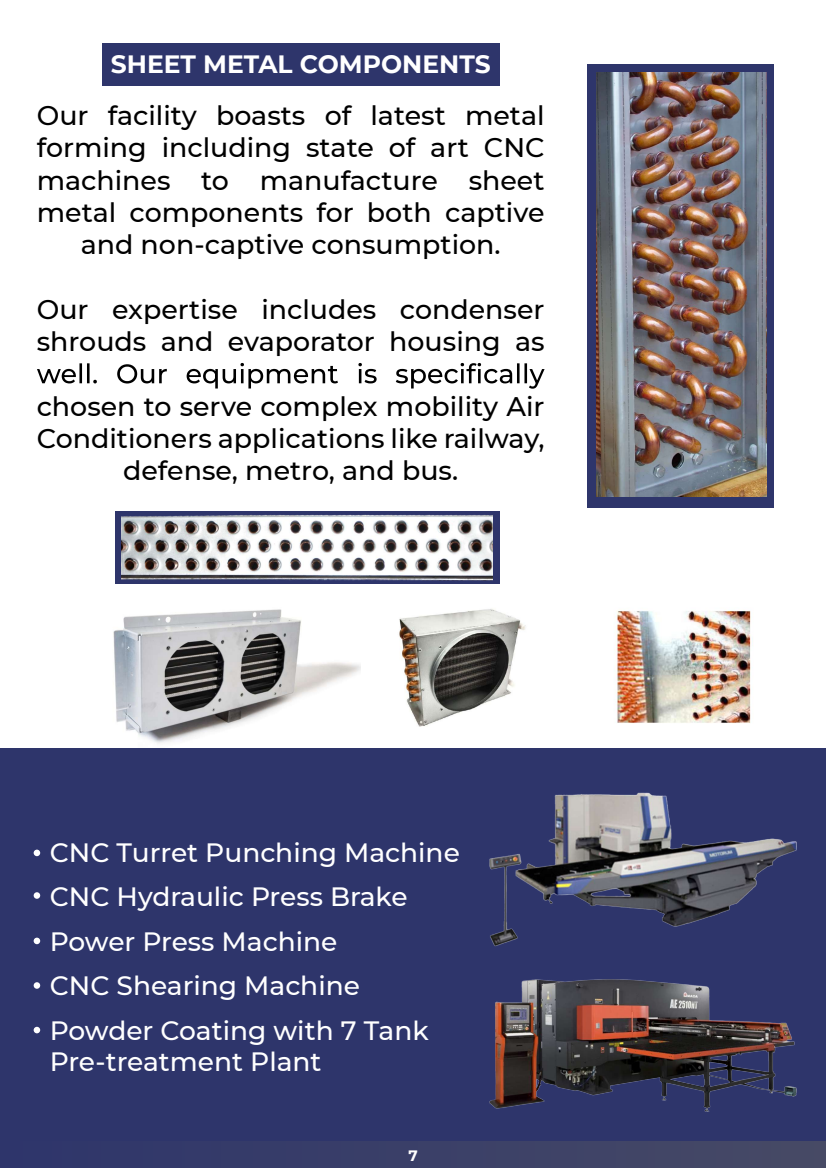
<style>
.page{position:relative;width:826px;height:1168px;background:#fff}
.page>*{position:absolute;margin:0;border:0;box-sizing:border-box;transform-origin:0 0}
.t1{font:500 26.88px/32.2px "Montserrat";color:#000;text-align:center}
.t2{font:500 26.44px/44.4px "Montserrat";color:#fff}
.t3{font:700 25px "Montserrat";color:#fff}
.t4{font:700 15px "Montserrat";color:#fff}
</style>
<div class="page">
<img style="left:616px;top:610px;width:137px;height:113px">
<div style="left:103px;top:43px;width:397px;height:42px;background:#2e356b"></div>
<img style="left:113px;top:609px;width:248px;height:135px">
<img style="left:399px;top:609px;width:127px;height:118px">
<svg style="left:37px;top:363px;width:507px;height:25px"></svg>
<div style="left:587px;top:64px;width:187px;height:443px;background:#2e356b"></div>
<div style="left:115px;top:512px;width:385px;height:72px;background:#2e356b"></div>
<img style="left:596px;top:73px;width:170px;height:423px">
<img style="left:121px;top:514px;width:372px;height:67px">
<div style="left:0;top:748px;width:826px;height:419px;background:#2e356b"></div>
<svg style="left:34px;top:849px;width:6px;height:6px"></svg>
<svg style="left:34px;top:892px;width:6px;height:6px"></svg>
<svg style="left:34px;top:937px;width:6px;height:6px"></svg>
<svg style="left:34px;top:981px;width:6px;height:7px"></svg>
<svg style="left:34px;top:1026px;width:6px;height:6px"></svg>
<div style="left:0;top:1140px;width:826px;height:27px;background:#3a3f68"></div>
<img style="left:490px;top:792px;width:306px;height:154px">
<img style="left:490px;top:979px;width:306px;height:132px">
<p class="t3" style="left:111px;top:46px;width:381px">SHEET METAL COMPONENTS</p>
<p class="t1" style="left:37px;top:98px;width:509px">Our facility boasts of latest metal forming including state of art CNC machines to manufacture sheet metal components for both captive and non-captive consumption.</p>
<p class="t1" style="left:37px;top:292px;width:509px;text-align:left">Our expertise includes condenser shrouds and evaporator housing as</p>
<p class="t1" style="left:37px;top:388px;width:509px">chosen to serve complex mobility Air<br>Conditioners applications like railway, defense, metro, and bus.</p>
<p class="t2" style="left:50px;top:828px;width:412px">CNC Turret Punching Machine<br>CNC Hydraulic Press Brake<br>Power Press Machine<br>CNC Shearing Machine<br>Powder Coating with 7 Tank</p>
<p class="t2" style="left:50px;top:1038px;width:273px">Pre-treatment Plant</p>
<p class="t4" style="left:408px;top:1144px;width:11px">7</p>
</div>
